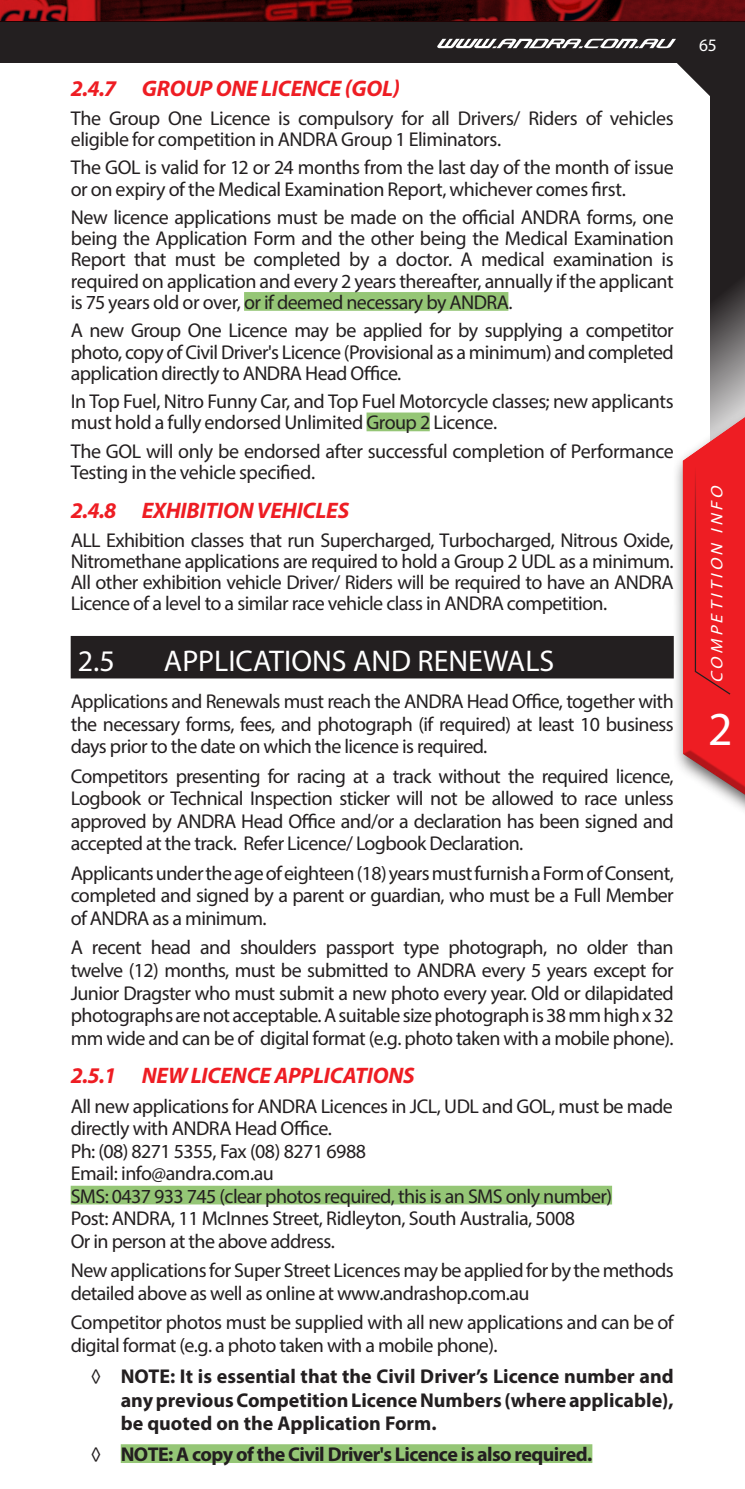
<style>
.page{position:relative;width:745px;height:1489px;background:#fff}
.page>*{position:absolute;margin:0;border:0;box-sizing:border-box;transform-origin:0 0}
.t1{font:47.5px "Myriad Pro";color:#fff}
.t2{font:30px "Myriad Pro";color:#fff}
.t3{font:italic 700 22.5px "Myriad Pro";letter-spacing:-.01em;color:#ee1d23}
.BODY_COPY{font:20px/22.5px "Myriad Pro";letter-spacing:-.03em;color:#231f20}
.t4{font:700 20px/23.8px "Myriad Pro";letter-spacing:-.01em;color:#231f20;text-align:justify}
.t5{font:700 20px "Myriad Pro";letter-spacing:-.03em;color:#231f20}
.t6{font:17.5px "Myriad Pro";color:#fff}
.t7{font:italic 16.75px "Myriad Pro";color:#fff;scale:1.05 1}
.s1{font-weight:400}
</style>
<div class="page">
<div style="left:0;top:0;width:744px;height:63px;background:#231f20"></div>
<svg style="left:437px;top:21px;width:307px;height:75px"></svg>
<svg style="left:710px;top:63px;width:34px;height:326px;background:#373334"></svg>
<svg style="left:0;top:0;width:744px;height:21px;background:#55090b"></svg>
<svg style="left:676px;top:391px;width:68px;height:419px;background:#e85559"></svg>
<div style="left:244px;top:292px;width:264px;height:19px;background:#95c676"></div>
<div style="left:366px;top:412px;width:63px;height:19px;background:#95c676"></div>
<div style="left:71px;top:636px;width:602px;height:42px;background:#231f20"></div>
<div style="left:71px;top:1185px;width:540px;height:19px;background:#95c676"></div>
<div style="left:121px;top:1443px;width:471px;height:19px;background:#95c676"></div>
<p class="t3" style="left:71px;top:74px;width:330px">2.4.7 GROUP ONE LICENCE (GOL)</p>
<p class="BODY_COPY" style="left:71px;top:107px;width:604px;line-height:21.2px">The Group One Licence is compulsory for all Drivers/ Riders of vehicles eligible for competition in ANDRA Group 1 Eliminators.</p>
<p class="BODY_COPY" style="left:71px;top:157px;width:604px;line-height:21.2px">The GOL is valid for 12 or 24 months from the last day of the month of issue or on expiry of the Medical Examination Report, whichever comes first.</p>
<p class="BODY_COPY" style="left:71px;top:206px;width:604px;line-height:21.2px;text-align:justify">New licence applications must be made on the official ANDRA forms, one being the Application Form and the other being the Medical Examination Report that must be completed by a doctor. A medical examination is required on application and every 2 years thereafter, annually if the applicant is 75 years old or over, or if deemed necessary by ANDRA.</p>
<p class="BODY_COPY" style="left:71px;top:319px;width:604px;line-height:21.2px;text-align:justify">A new Group One Licence may be applied for by supplying a competitor photo, copy of Civil Driver's Licence (Provisional as a minimum) and completed application directly to ANDRA Head Office.</p>
<p class="BODY_COPY" style="left:71px;top:390px;width:604px;line-height:21.2px">In Top Fuel, Nitro Funny Car, and Top Fuel Motorcycle classes; new applicants must hold a fully endorsed Unlimited Group 2 Licence.</p>
<p class="BODY_COPY" style="left:71px;top:440px;width:604px;line-height:21.2px">The GOL will only be endorsed after successful completion of Performance<br>Testing in the vehicle specified.</p>
<p class="t3" style="left:71px;top:496px;width:279px">2.4.8 EXHIBITION VEHICLES</p>
<p class="BODY_COPY" style="left:71px;top:529px;width:604px;line-height:21.2px;text-align:justify">ALL Exhibition classes that run Supercharged, Turbocharged, Nitrous Oxide, Nitromethane applications are required to hold a Group 2 UDL as a minimum.<br>All other exhibition vehicle Driver/ Riders will be required to have an ANDRA Licence of a level to a similar race vehicle class in ANDRA competition.</p>
<p class="t2" style="left:78px;top:642px;width:38px">2.5</p>
<p class="t2" style="left:164px;top:642px;width:391px">APPLICATIONS AND RENEWALS</p>
<p class="BODY_COPY" style="left:71px;top:689px;width:604px;text-align:justify">Applications and Renewals must reach the ANDRA Head Office, together with the necessary forms, fees, and photograph (if required) at least 10 business days prior to the date on which the licence is required.</p>
<p class="BODY_COPY" style="left:71px;top:764px;width:604px;text-align:justify">Competitors presenting for racing at a track without the required licence, Logbook or Technical Inspection sticker will not be allowed to race unless approved by ANDRA Head Office and/or a declaration has been signed and accepted at the track. Refer Licence/ Logbook Declaration.</p>
<p class="BODY_COPY" style="left:71px;top:861px;width:604px;text-align:justify">Applicants under the age of eighteen (18) years must furnish a Form of Consent, completed and signed by a parent or guardian, who must be a Full Member of ANDRA as a minimum.</p>
<p class="BODY_COPY" style="left:71px;top:936px;width:604px;text-align:justify">A recent head and shoulders passport type photograph, no older than twelve (12) months, must be submitted to ANDRA every 5 years except for Junior Dragster who must submit a new photo every year. Old or dilapidated photographs are not acceptable. A suitable size photograph is 38 mm high x 32 mm wide and can be of digital format (e.g. photo taken with a mobile phone).</p>
<p class="t3" style="left:71px;top:1060px;width:345px">2.5.1 NEW LICENCE APPLICATIONS</p>
<p class="BODY_COPY" style="left:71px;top:1094px;width:603px">All new applications for ANDRA Licences in JCL, UDL and GOL, must be made directly with ANDRA Head Office.<br>Ph: (08) 8271 5355, Fax (08) 8271 6988<br>Email: info@andra.com.au<br>SMS: 0437 933 745 (clear photos required, this is an SMS only number)<br>Post: ANDRA, 11 McInnes Street, Ridleyton, South Australia, 5008<br>Or in person at the above address.</p>
<p class="BODY_COPY" style="left:71px;top:1258px;width:604px">New applications for Super Street Licences may be applied for by the methods detailed above as well as online at www.andrashop.com.au</p>
<p class="BODY_COPY" style="left:71px;top:1310px;width:604px">Competitor photos must be supplied with all new applications and can be of digital format (e.g. a photo taken with a mobile phone).</p>
<p class="t4" style="left:121px;top:1363px;width:554px;text-indent:-30px"><span class="s1">◊</span> NOTE: It is essential that the Civil Driver’s Licence number and any previous Competition Licence Numbers (where applicable), be quoted on the Application Form.</p>
<p class="t5" style="left:91px;top:1441px;width:503px"><span class="s1">◊</span> NOTE: A copy of the Civil Driver's Licence is also required.</p>
<p class="t6" style="left:698px;top:35px;width:19px">65</p>
<p class="t7" style="left:706px;top:682px;width:193px;rotate:-90deg">COMPETITION INFO</p>
<h1 class="t1" style="left:707px;top:700px;width:26px">2</h1>
</div>
